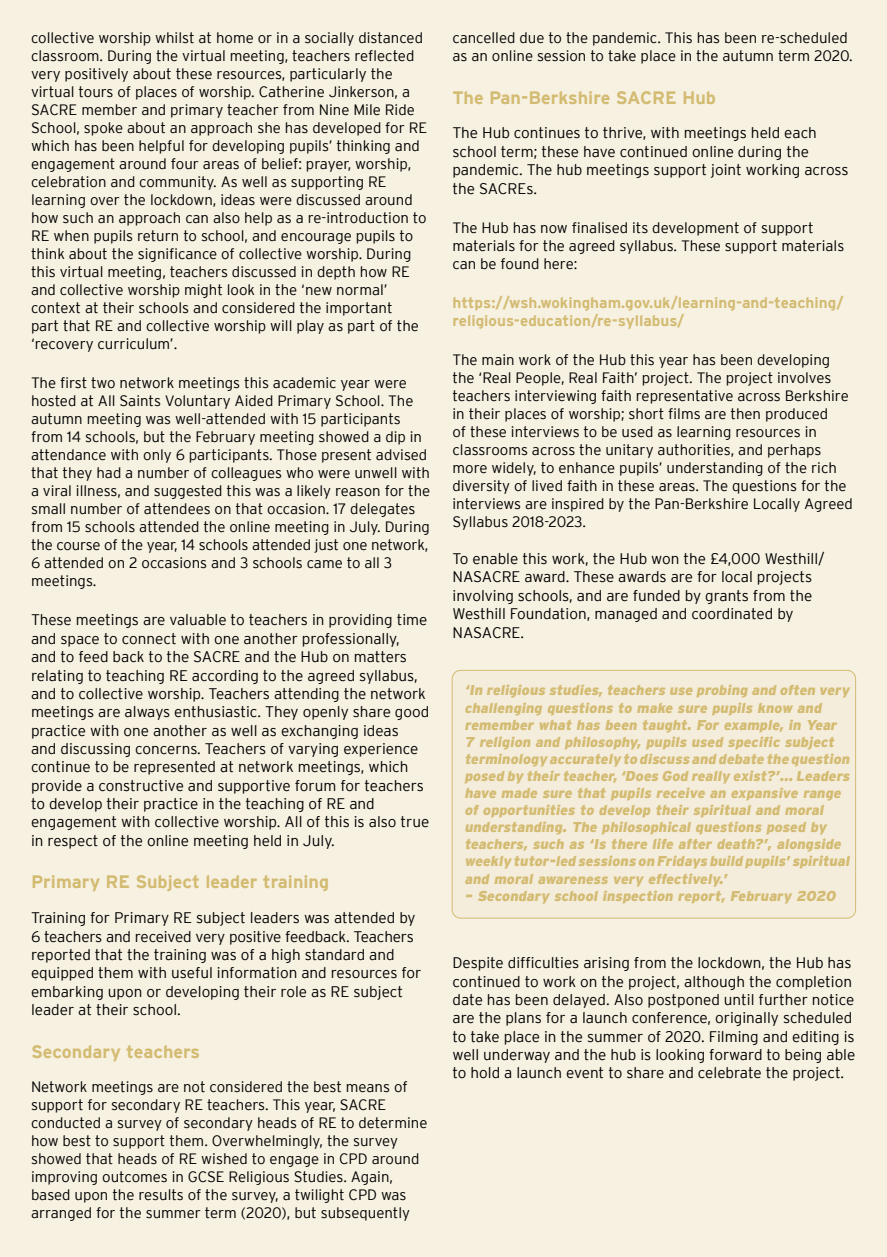
<style>
.page{position:relative;width:887px;height:1257px;background:#f7f1e2}
.page>*{position:absolute;margin:0;border:0;box-sizing:border-box;transform-origin:0 0}
.t1{font:700 18px "Interstate";color:#d3bb72}
.t2{font:300 15.3px/18.3px "Interstate";color:#000}
.t3{font:700 15.3px/18.3px "Interstate";color:#d3bb72}
.t4{font:300 15px/18px "Interstate";color:#000}
.t5{font:italic 900 14.25px/17.1px "Interstate";color:#d3bb72}
</style>
<div class="page">
<div style="left:452px;top:670px;width:404px;height:248px;background:#f5eddb;border-radius:9px"></div>
<div style="left:452px;top:670px;width:404px;height:248px;border:1px solid #d3bb72;border-radius:9px"></div>
<p class="t4" style="left:31px;top:29px;width:398px">collective worship whilst at home or in a socially distanced classroom. During the virtual meeting, teachers reflected very positively about these resources, particularly the virtual tours of places of worship. Catherine Jinkerson, a SACRE member and primary teacher from Nine Mile Ride School, spoke about an approach she has developed for RE which has been helpful for developing pupils’ thinking and engagement around four areas of belief: prayer, worship, celebration and community. As well as supporting RE learning over the lockdown, ideas were discussed around how such an approach can also help as a re-introduction to RE when pupils return to school, and encourage pupils to think about the significance of collective worship. During this virtual meeting, teachers discussed in depth how RE and collective worship might look in the ‘new normal’ context at their schools and considered the important<br>part that RE and collective worship will play as part of the ‘recovery curriculum’.</p>
<p class="t4" style="left:31px;top:374px;width:401px">The first two network meetings this academic year were hosted at All Saints Voluntary Aided Primary School. The autumn meeting was well-attended with 15 participants from 14 schools, but the February meeting showed a dip in attendance with only 6 participants. Those present advised that they had a number of colleagues who were unwell with a viral illness, and suggested this was a likely reason for the small number of attendees on that occasion. 17 delegates from 15 schools attended the online meeting in July. During the course of the year, 14 schools attended just one network, 6 attended on 2 occasions and 3 schools came to all 3 meetings.</p>
<p class="t2" style="left:31px;top:611px;width:400px">These meetings are valuable to teachers in providing time and space to connect with one another professionally,<br>and to feed back to the SACRE and the Hub on matters relating to teaching RE according to the agreed syllabus, and to collective worship. Teachers attending the network meetings are always enthusiastic. They openly share good practice with one another as well as exchanging ideas<br>and discussing concerns. Teachers of varying experience continue to be represented at network meetings, which provide a constructive and supportive forum for teachers to develop their practice in the teaching of RE and engagement with collective worship. All of this is also true in respect of the online meeting held in July.</p>
<p class="t1" style="left:31px;top:872px;width:300px">Primary RE Subject leader training</p>
<p class="t2" style="left:31px;top:908px;width:392px">Training for Primary RE subject leaders was attended by 6 teachers and received very positive feedback. Teachers reported that the training was of a high standard and equipped them with useful information and resources for embarking upon or developing their role as RE subject leader at their school.</p>
<p class="t1" style="left:31px;top:1041px;width:171px">Secondary teachers</p>
<p class="t4" style="left:31px;top:1078px;width:398px">Network meetings are not considered the best means of support for secondary RE teachers. This year, SACRE conducted a survey of secondary heads of RE to determine how best to support them. Overwhelmingly, the survey showed that heads of RE wished to engage in CPD around improving outcomes in GCSE Religious Studies. Again, based upon the results of the survey, a twilight CPD was arranged for the summer term (2020), but subsequently</p>
<p class="t4" style="left:452px;top:29px;width:402px">cancelled due to the pandemic. This has been re-scheduled as an online session to take place in the autumn term 2020.</p>
<p class="t1" style="left:452px;top:87px;width:265px">The Pan-Berkshire SACRE Hub</p>
<p class="t2" style="left:452px;top:124px;width:398px">The Hub continues to thrive, with meetings held each school term; these have continued online during the pandemic. The hub meetings support joint working across the SACREs.</p>
<p class="t4" style="left:452px;top:218px;width:393px">The Hub has now finalised its development of support materials for the agreed syllabus. These support materials can be found here:</p>
<p class="t3" style="left:452px;top:293px;width:393px">https://wsh.wokingham.gov.uk/learning-and-teaching/ religious-education/re-syllabus/</p>
<p class="t4" style="left:452px;top:351px;width:402px">The main work of the Hub this year has been developing the ‘Real People, Real Faith’ project. The project involves teachers interviewing faith representative across Berkshire in their places of worship; short films are then produced<br>of these interviews to be used as learning resources in classrooms across the unitary authorities, and perhaps more widely, to enhance pupils’ understanding of the rich diversity of lived faith in these areas. The questions for the interviews are inspired by the Pan-Berkshire Locally Agreed Syllabus 2018-2023.</p>
<p class="t2" style="left:452px;top:549px;width:374px">To enable this work, the Hub won the £4,000 Westhill/ NASACRE award. These awards are for local projects involving schools, and are funded by grants from the Westhill Foundation, managed and coordinated by NASACRE.</p>
<p class="t5" style="left:464px;top:682px;width:389px">‘In religious studies, teachers use probing and often very challenging questions to make sure pupils know and remember what has been taught. For example, in Year 7 religion and philosophy, pupils used specific subject terminology accurately to discuss and debate the question posed by their teacher,‘Does God really exist?’… Leaders have made sure that pupils receive an expansive range of opportunities to develop their spiritual and moral understanding. The philosophical questions posed by teachers, such as ‘Is there life after death?’, alongside weekly tutor-led sessions on Fridays build pupils’spiritual and moral awareness very effectively.’</p>
<p class="t5" style="left:464px;top:887px;width:375px">– Secondary school inspection report, February 2020</p>
<p class="t2" style="left:452px;top:953px;width:404px">Despite difficulties arising from the lockdown, the Hub has continued to work on the project, although the completion date has been delayed. Also postponed until further notice are the plans for a launch conference, originally scheduled to take place in the summer of 2020. Filming and editing is well underway and the hub is looking forward to being able to hold a launch event to share and celebrate the project.</p>
</div>
